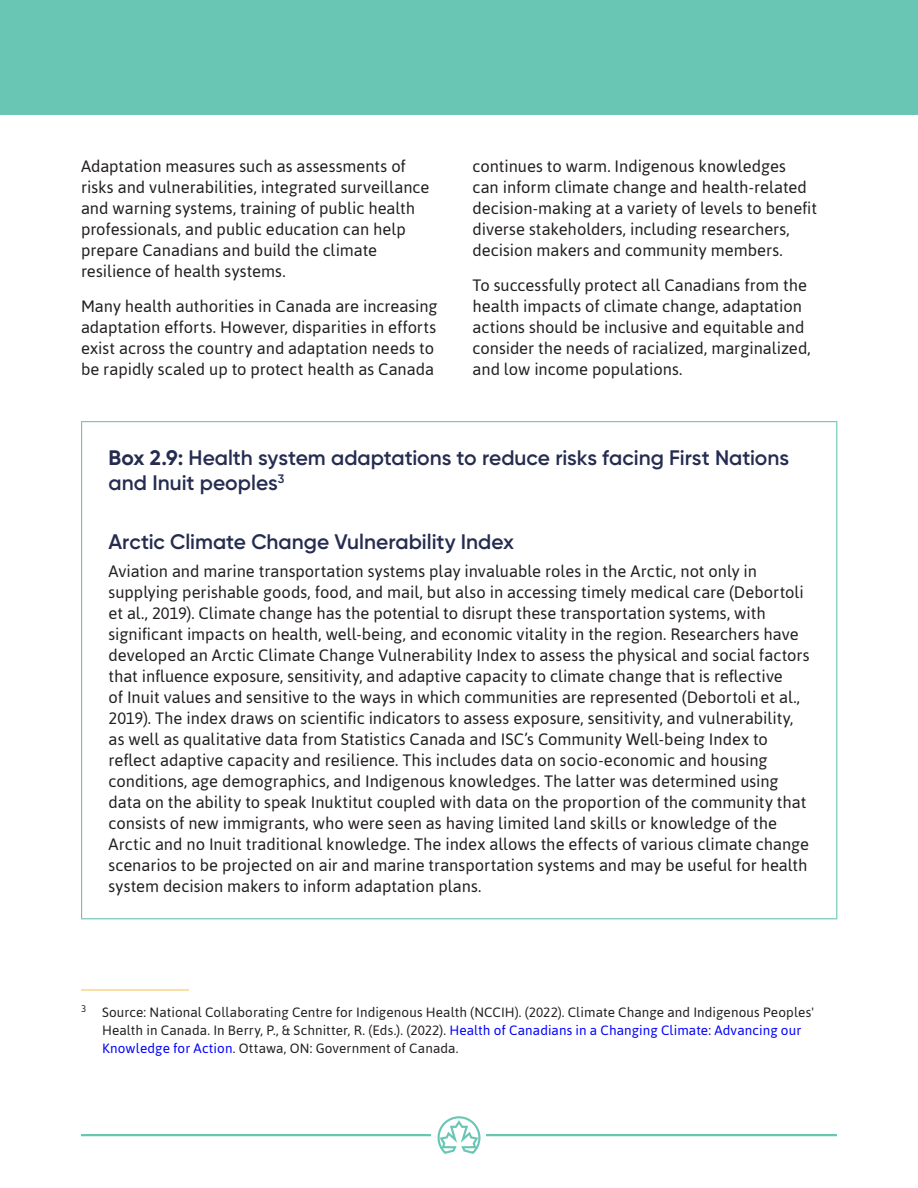
<style>
.page{position:relative;width:918px;height:1188px;background:#fff}
.page>*{position:absolute;margin:0;border:0;box-sizing:border-box;transform-origin:0 0}
.H1_Box{font:600 21px/25.2px "Gilroy";color:#252c50}
.Body{font:16.5px/21px "Asap";color:#231f20}
.Footnote{font:13.5px/18px "Asap";letter-spacing:.01em;color:#231f20}
.s1{font-weight:700}
.s2{color:#00f}
.s3{font-style:italic}
</style>
<div class="page">
<div style="left:0;top:0;width:918px;height:114px;background:#6ac6b4"></div>
<hr style="left:81px;top:1134px;width:756px;height:2px;background:#6ac6b4">
<div style="left:432px;top:1116px;width:54px;height:38px;background:#fff"></div>
<svg style="left:437px;top:1116px;width:44px;height:38px"></svg>
<hr style="left:81px;top:990px;width:108px;height:1px;background:#fabf4a">
<hr style="left:81px;top:421px;width:756px;height:1px;background:#6ac6b4">
<hr style="left:81px;top:422px;width:1px;height:496px;background:#6ac6b4">
<hr style="left:836px;top:422px;width:1px;height:496px;background:#6ac6b4">
<hr style="left:81px;top:918px;width:756px;height:1px;background:#6ac6b4">
<p class="Body" style="left:81px;top:155px;width:350px">Adaptation measures such as assessments of risks and vulnerabilities, integrated surveillance and warning systems, training of public health professionals, and public education can help prepare Canadians and build the climate resilience of health systems.</p>
<p class="Body" style="left:81px;top:295px;width:358px">Many health authorities in Canada are increasing adaptation efforts. However, disparities in efforts exist across the country and adaptation needs to be rapidly scaled up to protect health as Canada</p>
<p class="Body" style="left:472px;top:155px;width:346px">continues to warm. Indigenous knowledges<br>can inform climate change and health-related decision-making at a variety of levels to benefit diverse stakeholders, including researchers, decision makers and community members.</p>
<p class="Body" style="left:472px;top:274px;width:340px">To successfully protect all Canadians from the health impacts of climate change, adaptation actions should be inclusive and equitable and consider the needs of racialized, marginalized, and low income populations.</p>
<p class="H1_Box" style="left:109px;top:445px;width:682px"><span class="s1">Box 2.9:</span> Health system adaptations to reduce risks facing First Nations and Inuit peoples<sup>3</sup></p>
<h3 class="H1_Box" style="left:109px;top:529px;width:407px">Arctic Climate Change Vulnerability Index</h3>
<p class="Body" style="left:109px;top:560px;width:703px">Aviation and marine transportation systems play invaluable roles in the Arctic, not only in supplying perishable goods, food, and mail, but also in accessing timely medical care (Debortoli et al., 2019). Climate change has the potential to disrupt these transportation systems, with significant impacts on health, well-being, and economic vitality in the region. Researchers have developed an Arctic Climate Change Vulnerability Index to assess the physical and social factors that influence exposure, sensitivity, and adaptive capacity to climate change that is reflective<br>of Inuit values and sensitive to the ways in which communities are represented (Debortoli et al., 2019). The index draws on scientific indicators to assess exposure, sensitivity, and vulnerability, as well as qualitative data from Statistics Canada and ISC’s Community Well-being Index to reflect adaptive capacity and resilience. This includes data on socio-economic and housing conditions, age demographics, and Indigenous knowledges. The latter was determined using data on the ability to speak Inuktitut coupled with data on the proportion of the community that consists of new immigrants, who were seen as having limited land skills or knowledge of the Arctic and no Inuit traditional knowledge. The index allows the effects of various climate change scenarios to be projected on air and marine transportation systems and may be useful for health system decision makers to inform adaptation plans.</p>
<p class="Footnote" style="left:102px;top:1003px;width:713px;text-indent:-21px"><sup>3</sup> Source: National Collaborating Centre for Indigenous Health (NCCIH). (2022). Climate Change and Indigenous Peoples'<br>Health in Canada. In Berry, P., &amp; Schnitter, R. (Eds.). (2022). <span class="s2">Health of Canadians in a Changing Climate: Advancing our<br>Knowledge for Action</span><span class="s3">.</span> Ottawa, ON: Government of Canada.</p>
</div>
